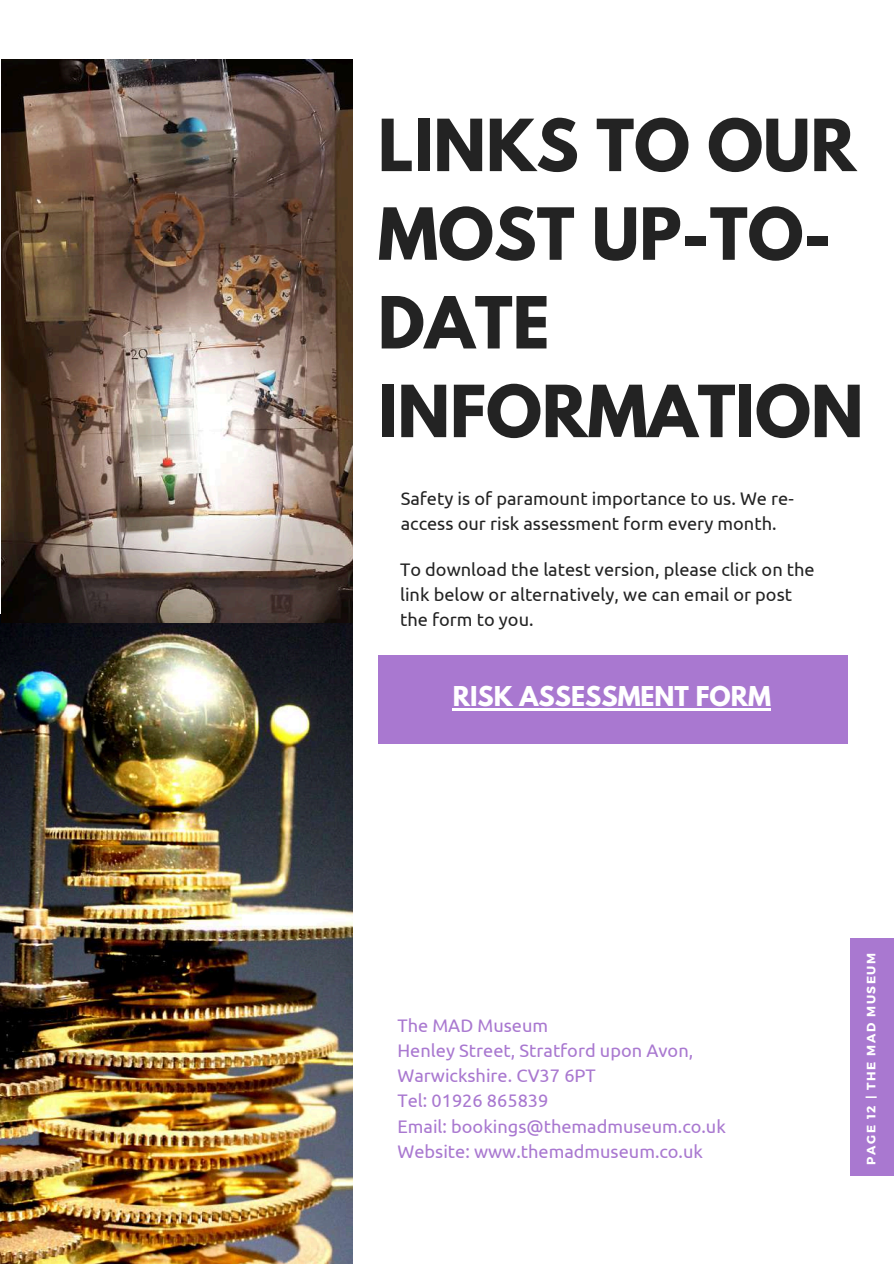
<style>
.page{position:relative;width:894px;height:1264px;background:#fff}
.page>*{position:absolute;margin:0;border:0;box-sizing:border-box;transform-origin:0 0}
.t1{font:700 63.6px/88.7px "League Spartan";color:#232323}
.t2{font:700 24.15px "League Spartan";color:#fff}
.t3{font:18.15px/25.2px "Ubuntu";color:#232323}
.t4{font:18.15px/25.2px "Ubuntu";color:#a978d0}
.t5{font:700 12.15px "Montserrat";letter-spacing:.13em;color:#fff}
</style>
<div class="page">
<img style="left:0;top:614px;width:352px;height:649px">
<div style="left:850px;top:938px;width:43px;height:237px;background:#a978d0"></div>
<img style="left:1px;top:60px;width:351px;height:562px">
<div style="left:378px;top:655px;width:469px;height:88px;background:#a978d0"></div>
<hr style="left:452px;top:708px;width:318px;height:2px;background:#fff">
<h1 class="t1" style="left:378px;top:109px;width:487px">LINKS TO OUR<br>MOST UP-TO-<br>DATE<br>INFORMATION</h1>
<p class="t3" style="left:400px;top:485px;width:394px">Safety is of paramount importance to us. We re&shy;access our risk assessment form every month.</p>
<p class="t3" style="left:400px;top:556px;width:416px">To download the latest version, please click on the link below or alternatively, we can email or post the form to you.</p>
<h2 class="t2" style="left:452px;top:684px;width:320px">RISK ASSESSMENT FORM</h2>
<p class="t4" style="left:397px;top:1012px;width:330px">The MAD Museum<br>Henley Street, Stratford upon Avon,<br>Warwickshire. CV37 6PT<br>Tel: 01926 865839<br>Email: bookings@themadmuseum.co.uk<br>Website: www.themadmuseum.co.uk</p>
<p class="t5" style="left:862px;top:1164px;width:213px;rotate:-90deg">PAGE 12 | THE MAD MUSEUM</p>
</div>
